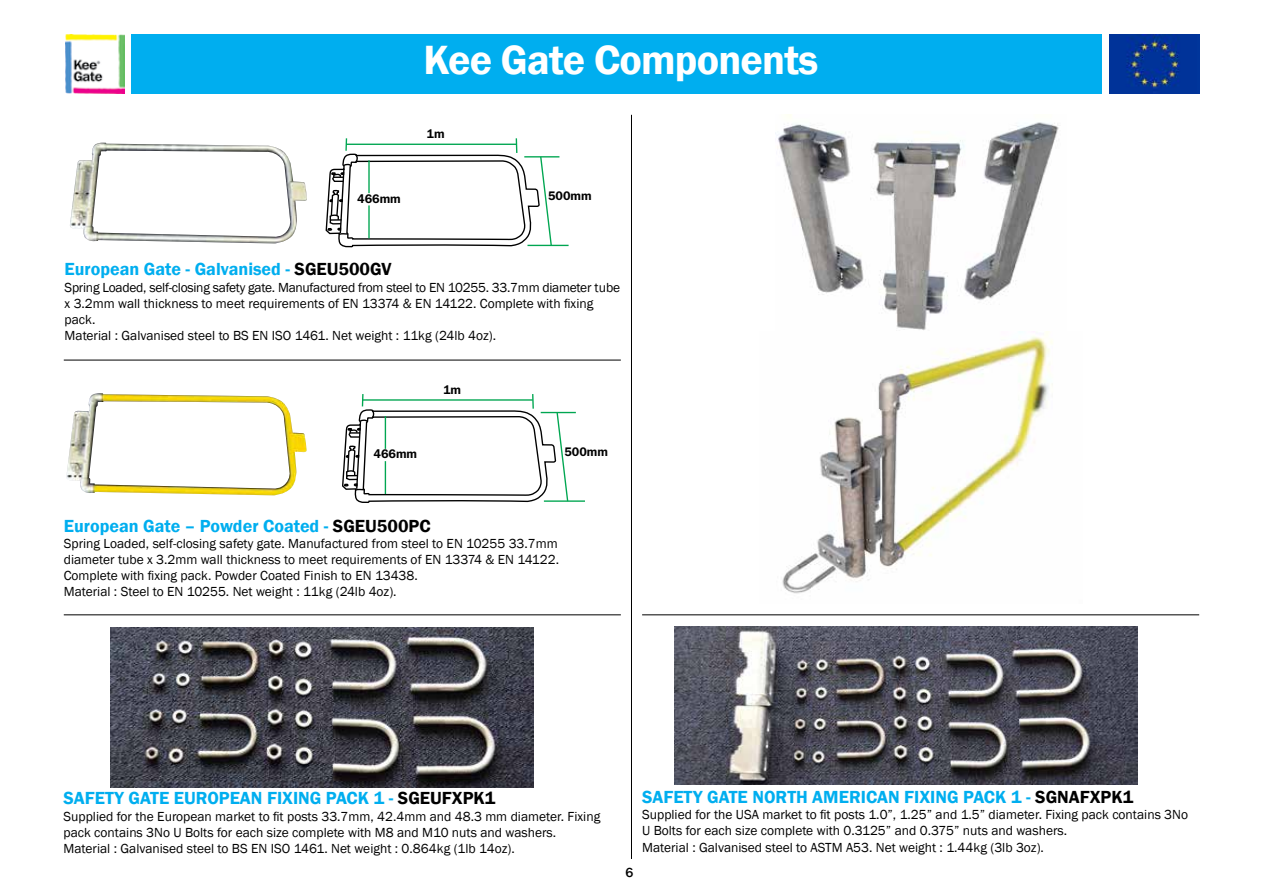
<style>
.page{position:relative;width:1263px;height:893px;background:#fff}
.page>*{position:absolute;margin:0;border:0;box-sizing:border-box;transform-origin:0 0}
.t1{font:600 42px "Franklin Gothic";letter-spacing:-.02em;color:#fff}
.t2{font:600 18px "Franklin Gothic";color:#00aeef}
.t3{font:13.5px/16.2px "Franklin Gothic";color:#000}
.t4{font:500 13.5px "Franklin Gothic";color:#000}
.t5{font:600 12.3px "Franklin Gothic IT Cby BT";color:#000}
.s1{color:#000}
</style>
<div class="page">
<div style="left:131px;top:34px;width:1068px;height:60px;background:#00aeef"></div>
<img style="left:66px;top:34px;width:59px;height:60px">
<div style="left:1102px;top:33px;width:97px;height:62px;background:#fff"></div>
<img style="left:1110px;top:34px;width:89px;height:60px">
<hr style="left:631px;top:115px;width:1px;height:744px;background:#000">
<hr style="left:64px;top:360px;width:557px;height:1px;background:#000">
<hr style="left:642px;top:614px;width:557px;height:1px;background:#000">
<hr style="left:64px;top:614px;width:557px;height:1px;background:#000">
<img style="left:775px;top:115px;width:284px;height:217px">
<img style="left:782px;top:332px;width:271px;height:262px">
<img style="left:70px;top:143px;width:237px;height:100px">
<hr style="left:524px;top:156px;width:35px;height:2px;background:#00a651">
<hr style="left:527px;top:245px;width:42px;height:1px;background:#00a651">
<svg style="left:325px;top:138px;width:228px;height:110px"></svg>
<img style="left:66px;top:393px;width:241px;height:102px">
<hr style="left:541px;top:412px;width:35px;height:1px;background:#00a651">
<hr style="left:544px;top:500px;width:41px;height:2px;background:#00a651">
<svg style="left:342px;top:394px;width:227px;height:109px"></svg>
<img style="left:110px;top:627px;width:423px;height:160px">
<img style="left:675px;top:626px;width:463px;height:158px">
<h1 class="t1" style="left:423px;top:34px;width:396px">Kee Gate Components</h1>
<p class="t5" style="left:357px;top:191px;width:45px">466mm</p>
<p class="t5" style="left:427px;top:126px;width:19px">1m</p>
<p class="t5" style="left:548px;top:188px;width:45px">500mm</p>
<h2 class="t2" style="left:65px;top:258px;width:328px">European Gate - Galvanised - <span class="s1">SGEU500GV</span></h2>
<p class="t3" style="left:65px;top:279px;width:557px">Spring Loaded, self-closing safety gate. Manufactured from steel to EN 10255. 33.7mm diameter tube x 3.2mm wall thickness to meet requirements of EN 13374 &amp; EN 14122. Complete with fixing pack.<br>Material : Galvanised steel to BS EN ISO 1461. Net weight : 11kg (24lb 4oz).</p>
<p class="t5" style="left:374px;top:446px;width:45px">466mm</p>
<p class="t5" style="left:443px;top:382px;width:19px">1m</p>
<p class="t5" style="left:564px;top:444px;width:45px">500mm</p>
<h2 class="t2" style="left:64px;top:514px;width:368px">European Gate – Powder Coated - <span class="s1">SGEU500PC</span></h2>
<p class="t3" style="left:64px;top:535px;width:497px">Spring Loaded, self-closing safety gate. Manufactured from steel to EN 10255 33.7mm diameter tube x 3.2mm wall thickness to meet requirements of EN 13374 &amp; EN 14122.<br>Complete with fixing pack. Powder Coated Finish to EN 13438.<br>Material : Steel to EN 10255. Net weight : 11kg (24lb 4oz).</p>
<h2 class="t2" style="left:64px;top:787px;width:433px">SAFETY GATE EUROPEAN FIXING PACK 1 - <span class="s1">SGEUFXPK1</span></h2>
<p class="t3" style="left:64px;top:808px;width:538px">Supplied for the European market to fit posts 33.7mm, 42.4mm and 48.3 mm diameter. Fixing pack contains 3No U Bolts for each size complete with M8 and M10 nuts and washers.<br>Material : Galvanised steel to BS EN ISO 1461. Net weight : 0.864kg (1lb 14oz).</p>
<p class="t4" style="left:625px;top:864px;width:9px">6</p>
<h2 class="t2" style="left:642px;top:786px;width:493px">SAFETY GATE NORTH AMERICAN FIXING PACK 1 - <span class="s1">SGNAFXPK1</span></h2>
<p class="t3" style="left:642px;top:807px;width:547px">Supplied for the USA market to fit posts 1.0”, 1.25” and 1.5” diameter. Fixing pack contains 3No<br>U Bolts for each size complete with 0.3125” and 0.375” nuts and washers.<br>Material : Galvanised steel to ASTM A53. Net weight : 1.44kg (3lb 3oz).</p>
</div>
